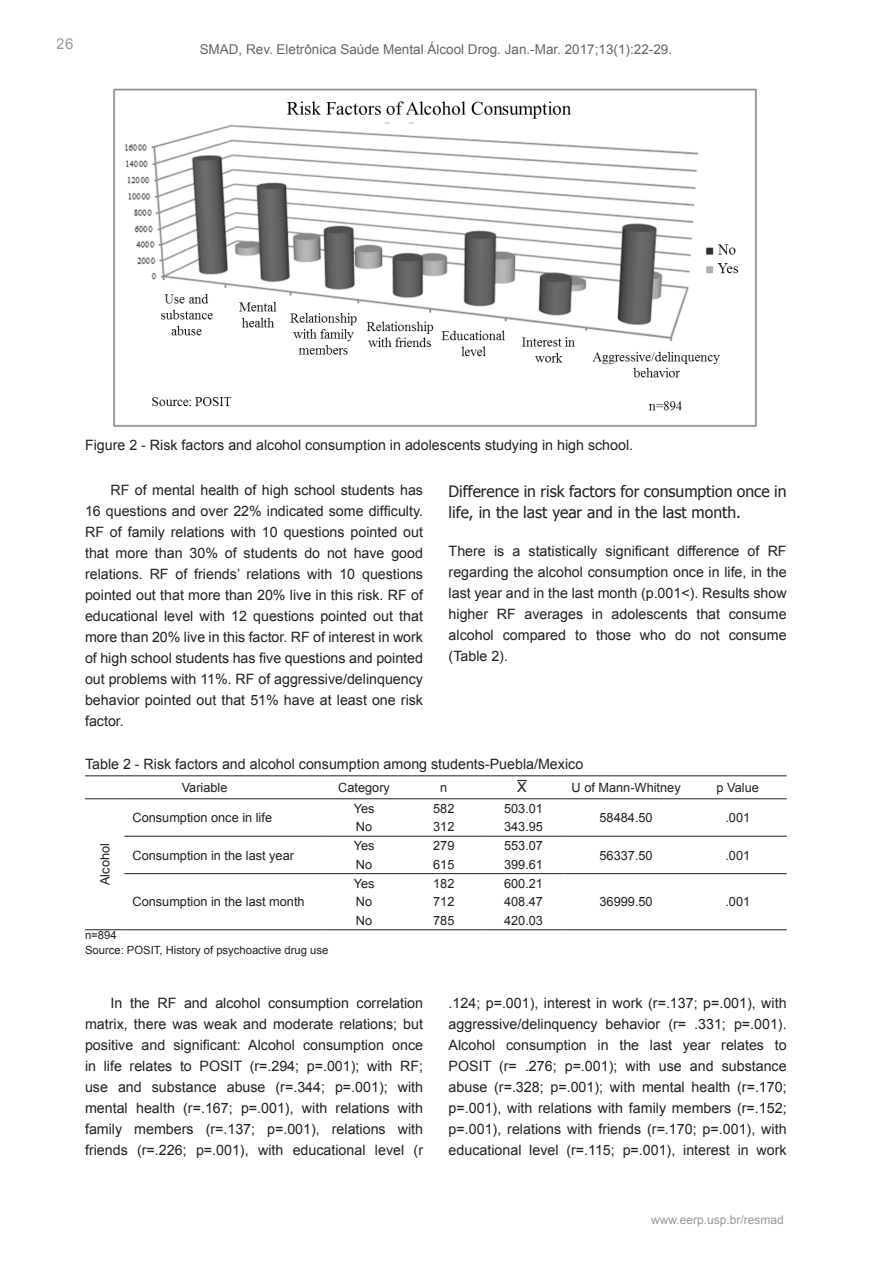
<style>
.page{position:relative;width:893px;height:1263px;background:#fff}
.page>*{position:absolute;margin:0;border:0;box-sizing:border-box;transform-origin:0 0}
.Subsubseção{font:15.75px/21px "Tahoma";color:#231f20}
.t1{font:15px "Arial";color:#6c6d70}
.Texto{font:14.25px/21px "Arial";color:#231f20;text-align:justify}
.Título_de_tabela_e_f{font:14.25px/21px "Arial";color:#231f20;text-align:justify}
.t2{font:13.5px "Arial";color:#231f20}
.Linhas_de_corpo{font:12.75px "Arial";color:#231f20}
.Coluna_esquerda{font:12.75px "Arial";color:#231f20}
.Cabeçalho{font:12.75px "Arial";color:#231f20}
.t3{font:12px "Arial";color:#6c6d70}
.Rodapé_de_tabela__fi{font:11.25px "Arial";color:#231f20}
</style>
<div class="page">
<img style="left:113px;top:88px;width:644px;height:339px">
<hr style="left:124px;top:836px;width:200px;height:1px;background:#231f20">
<hr style="left:324px;top:836px;width:80px;height:1px;background:#231f20">
<hr style="left:404px;top:836px;width:80px;height:1px;background:#231f20">
<hr style="left:484px;top:836px;width:79px;height:1px;background:#231f20">
<hr style="left:563px;top:836px;width:126px;height:1px;background:#231f20">
<hr style="left:689px;top:836px;width:98px;height:1px;background:#231f20">
<hr style="left:124px;top:873px;width:200px;height:1px;background:#231f20">
<hr style="left:324px;top:873px;width:80px;height:1px;background:#231f20">
<hr style="left:404px;top:873px;width:80px;height:1px;background:#231f20">
<hr style="left:484px;top:873px;width:79px;height:1px;background:#231f20">
<hr style="left:563px;top:873px;width:126px;height:1px;background:#231f20">
<hr style="left:689px;top:873px;width:98px;height:1px;background:#231f20">
<hr style="left:85px;top:929px;width:39px;height:1px;background:#231f20">
<hr style="left:124px;top:929px;width:200px;height:1px;background:#231f20">
<hr style="left:324px;top:929px;width:80px;height:1px;background:#231f20">
<hr style="left:404px;top:929px;width:80px;height:1px;background:#231f20">
<hr style="left:484px;top:929px;width:79px;height:1px;background:#231f20">
<hr style="left:563px;top:929px;width:126px;height:1px;background:#231f20">
<hr style="left:689px;top:929px;width:98px;height:1px;background:#231f20">
<hr style="left:85px;top:775px;width:39px;height:1px;background:#231f20">
<hr style="left:124px;top:775px;width:200px;height:1px;background:#231f20">
<hr style="left:324px;top:775px;width:80px;height:1px;background:#231f20">
<hr style="left:404px;top:775px;width:80px;height:1px;background:#231f20">
<hr style="left:484px;top:775px;width:79px;height:1px;background:#231f20">
<hr style="left:563px;top:775px;width:126px;height:1px;background:#231f20">
<hr style="left:689px;top:775px;width:98px;height:1px;background:#231f20">
<hr style="left:85px;top:798px;width:39px;height:1px;background:#231f20">
<hr style="left:124px;top:798px;width:200px;height:1px;background:#231f20">
<hr style="left:324px;top:798px;width:80px;height:1px;background:#231f20">
<hr style="left:404px;top:798px;width:80px;height:1px;background:#231f20">
<hr style="left:484px;top:798px;width:79px;height:1px;background:#231f20">
<hr style="left:563px;top:798px;width:126px;height:1px;background:#231f20">
<hr style="left:689px;top:798px;width:98px;height:1px;background:#231f20">
<p class="t1" style="left:57px;top:34px;width:18px">26</p>
<p class="t2" style="left:200px;top:40px;width:474px">SMAD, Rev. Eletrônica Saúde Mental Álcool Drog. Jan.-Mar. 2017;13(1):22-29.</p>
<p class="Título_de_tabela_e_f" style="left:85px;top:435px;width:550px">Figure 2 - Risk factors and alcohol consumption in adolescents studying in high school.</p>
<p class="Texto" style="left:85px;top:480px;width:340px;text-indent:26px">RF of mental health of high school students has 16 questions and over 22% indicated some difficulty.<br>RF of family relations with 10 questions pointed out that more than 30% of students do not have good relations. RF of friends’ relations with 10 questions pointed out that more than 20% live in this risk. RF of educational level with 12 questions pointed out that more than 20% live in this factor. RF of interest in work of high school students has five questions and pointed out problems with 11%. RF of aggressive/delinquency behavior pointed out that 51% have at least one risk factor.</p>
<p class="Subsubseção" style="left:449px;top:480px;width:340px">Difference in risk factors for consumption once in life, in the last year and in the last month.</p>
<p class="Título_de_tabela_e_f" style="left:449px;top:540px;width:340px">There is a statistically significant difference of RF regarding the alcohol consumption once in life, in the last year and in the last month (p.001&lt;). Results show higher RF averages in adolescents that consume alcohol compared to those who do not consume (Table 2).</p>
<p class="Título_de_tabela_e_f" style="left:85px;top:754px;width:500px">Table 2 - Risk factors and alcohol consumption among students-Puebla/Mexico</p>
<p class="Cabeçalho" style="left:182px;top:779px;width:47px">Variable</p>
<p class="Cabeçalho" style="left:338px;top:779px;width:53px">Category</p>
<p class="Cabeçalho" style="left:440px;top:779px;width:9px">n</p>
<p class="Texto" style="left:517px;top:777px;width:11px">X</p>
<p class="Cabeçalho" style="left:572px;top:779px;width:111px">U of Mann-Whitney</p>
<p class="Cabeçalho" style="left:717px;top:779px;width:44px">p Value</p>
<p class="Coluna_esquerda" style="left:97px;top:885px;width:43px;rotate:-90deg">Alcohol</p>
<p class="Coluna_esquerda" style="left:132px;top:809px;width:141px">Consumption once in life</p>
<p class="Coluna_esquerda" style="left:132px;top:847px;width:163px">Consumption in the last year</p>
<p class="Coluna_esquerda" style="left:132px;top:893px;width:174px">Consumption in the last month</p>
<p class="Rodapé_de_tabela__fi" style="left:85px;top:928px;width:33px">n=894</p>
<p class="Rodapé_de_tabela__fi" style="left:85px;top:943px;width:245px">Source: POSIT, History of psychoactive drug use</p>
<p class="Linhas_de_corpo" style="left:354px;top:800px;width:22px">Yes</p>
<p class="Linhas_de_corpo" style="left:433px;top:800px;width:23px">582</p>
<p class="Linhas_de_corpo" style="left:504px;top:800px;width:40px">503.01</p>
<p class="Linhas_de_corpo" style="left:356px;top:818px;width:18px">No</p>
<p class="Linhas_de_corpo" style="left:433px;top:818px;width:23px">312</p>
<p class="Linhas_de_corpo" style="left:504px;top:818px;width:40px">343.95</p>
<p class="Linhas_de_corpo" style="left:354px;top:837px;width:22px">Yes</p>
<p class="Linhas_de_corpo" style="left:433px;top:837px;width:23px">279</p>
<p class="Linhas_de_corpo" style="left:504px;top:837px;width:40px">553.07</p>
<p class="Linhas_de_corpo" style="left:356px;top:856px;width:18px">No</p>
<p class="Linhas_de_corpo" style="left:433px;top:856px;width:23px">615</p>
<p class="Linhas_de_corpo" style="left:504px;top:856px;width:40px">399.61</p>
<p class="Linhas_de_corpo" style="left:600px;top:809px;width:55px">58484.50</p>
<p class="Linhas_de_corpo" style="left:725px;top:809px;width:26px">.001</p>
<p class="Linhas_de_corpo" style="left:600px;top:847px;width:55px">56337.50</p>
<p class="Linhas_de_corpo" style="left:725px;top:847px;width:26px">.001</p>
<p class="Linhas_de_corpo" style="left:354px;top:875px;width:22px">Yes</p>
<p class="Linhas_de_corpo" style="left:433px;top:875px;width:23px">182</p>
<p class="Linhas_de_corpo" style="left:504px;top:875px;width:40px">600.21</p>
<p class="Linhas_de_corpo" style="left:356px;top:893px;width:18px">No</p>
<p class="Linhas_de_corpo" style="left:433px;top:893px;width:23px">712</p>
<p class="Linhas_de_corpo" style="left:504px;top:893px;width:40px">408.47</p>
<p class="Linhas_de_corpo" style="left:600px;top:893px;width:55px">36999.50</p>
<p class="Linhas_de_corpo" style="left:725px;top:893px;width:26px">.001</p>
<p class="Linhas_de_corpo" style="left:356px;top:912px;width:18px">No</p>
<p class="Linhas_de_corpo" style="left:433px;top:912px;width:23px">785</p>
<p class="Linhas_de_corpo" style="left:504px;top:912px;width:40px">420.03</p>
<p class="Texto" style="left:85px;top:992px;width:340px;text-indent:26px">In the RF and alcohol consumption correlation matrix, there was weak and moderate relations; but positive and significant: Alcohol consumption once in life relates to POSIT (r=.294; p=.001); with RF; use and substance abuse (r=.344; p=.001); with mental health (r=.167; p=.001), with relations with family members (r=.137; p=.001), relations with friends (r=.226; p=.001), with educational level (r</p>
<p class="Texto" style="left:449px;top:992px;width:340px">.124; p=.001), interest in work (r=.137; p=.001), with aggressive/delinquency behavior (r= .331; p=.001).<br>Alcohol consumption in the last year relates to POSIT (r= .276; p=.001); with use and substance abuse (r=.328; p=.001); with mental health (r=.170; p=.001), with relations with family members (r=.152; p=.001), relations with friends (r=.170; p=.001), with educational level (r=.115; p=.001), interest in work</p>
<p class="t3" style="left:651px;top:1211px;width:134px">www.eerp.usp.br/resmad</p>
</div>
